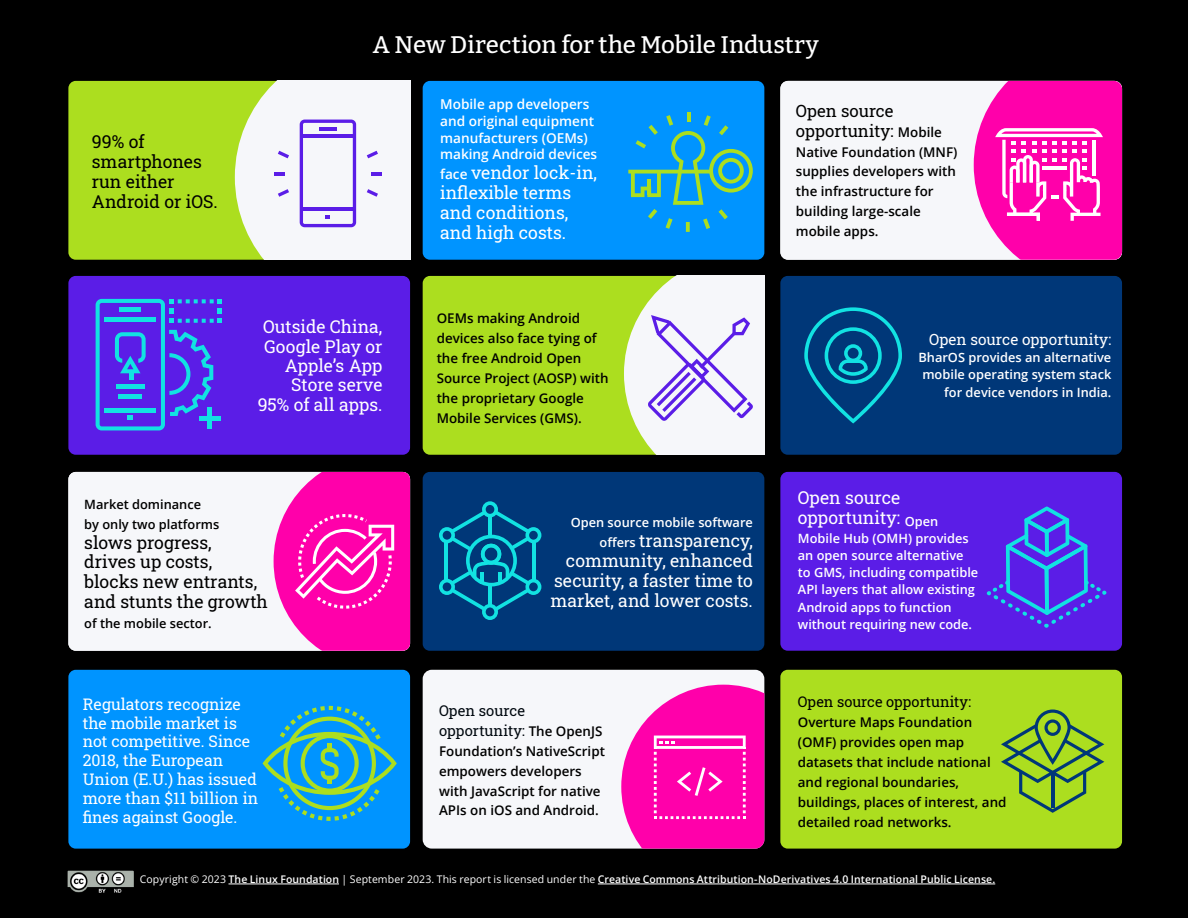
<style>
.page{position:relative;width:1188px;height:918px;background:#000}
.page>*{position:absolute;margin:0;border:0;box-sizing:border-box;transform-origin:0 0}
.t1{font:500 24px "Bitter";color:#fff}
.t2{font:17.7px/20px "Roboto Slab";color:#fff}
.t3{font:17.7px/20px "Roboto Slab";color:#000}
.t4{font:17.55px/19.4px "Roboto Slab";color:#fff;text-align:right}
.t5{font:16.8px/20px "Roboto Slab";color:#000}
.t6{font:15.9px/18.8px "Roboto Slab";color:#fff}
.t7{font:15.45px "Roboto Slab";color:#fff}
.t8{font:14.85px/20px "Roboto Slab";color:#00080f}
.t9{font:14.55px "Roboto Slab";color:#000}
.t10{font:600 13.65px/16.5px "Open Sans";color:#fff}
.t11{font:600 13.35px/20px "Open Sans";color:#000}
.t12{font:600 12.75px/17.1px "Open Sans";color:#fff}
.t13{font:600 12.75px/20px "Open Sans";color:#000}
.t14{font:600 10.5px "Open Sans";letter-spacing:.005em;color:#fff}
.s1{font-family:"Open Sans";font-weight:600;font-size:13.65px}
.s2{font-family:"Open Sans";font-weight:600;font-size:13.35px}
.s3{font-family:"Open Sans";font-weight:600;font-size:12.75px}
.s4{font-family:"Open Sans";font-weight:600;font-size:13.35px;color:#000}
.s5{font-weight:400}
</style>
<div class="page">
<div style="left:68px;top:276px;width:342px;height:179px;background:#5b1de7;border-radius:7px"></div>
<div style="left:423px;top:276px;width:341px;height:179px;background:#acde1f;border-radius:7px"></div>
<div style="left:423px;top:472px;width:341px;height:179px;background:#003778;border-radius:7px"></div>
<div style="left:423px;top:670px;width:341px;height:179px;background:#f6f7fa;border-radius:9px"></div>
<div style="left:780px;top:670px;width:342px;height:179px;background:#acde1f;border-radius:7px"></div>
<div style="left:68px;top:670px;width:342px;height:179px;background:#0094ff;border-radius:7px"></div>
<div style="left:68px;top:472px;width:342px;height:179px;background:#f6f7fa;border-radius:7px"></div>
<div style="left:780px;top:472px;width:342px;height:179px;background:#5b1de7;border-radius:7px"></div>
<div style="left:780px;top:276px;width:342px;height:179px;background:#003778;border-radius:7px"></div>
<div style="left:780px;top:81px;width:342px;height:179px;background:#f6f7fa;border-radius:8px"></div>
<div style="left:68px;top:81px;width:342px;height:179px;background:#acde1f;border-radius:7px"></div>
<div style="left:423px;top:81px;width:341px;height:179px;background:#0094ff;border-radius:7px"></div>
<svg style="left:235px;top:81px;width:175px;height:179px;background:#e7e8e7"></svg>
<svg style="left:96px;top:299px;width:126px;height:131px"></svg>
<svg style="left:274px;top:472px;width:136px;height:179px"></svg>
<svg style="left:263px;top:706px;width:134px;height:115px"></svg>
<svg style="left:686px;top:229px;width:4px;height:3px"></svg>
<svg style="left:628px;top:112px;width:125px;height:117px"></svg>
<svg style="left:624px;top:276px;width:140px;height:179px;background:#e1e2e3"></svg>
<svg style="left:439px;top:501px;width:102px;height:119px"></svg>
<hr style="left:480px;top:572px;width:4px;height:11px;background:#12e2e2">
<hr style="left:498px;top:572px;width:4px;height:11px;background:#12e2e2">
<svg style="left:621px;top:685px;width:143px;height:164px;background:#fd2ab7"></svg>
<svg style="left:974px;top:81px;width:148px;height:179px"></svg>
<svg style="left:804px;top:307px;width:98px;height:117px"></svg>
<svg style="left:987px;top:506px;width:119px;height:122px"></svg>
<svg style="left:1001px;top:710px;width:103px;height:103px"></svg>
<img style="left:68px;top:871px;width:66px;height:22px">
<hr style="left:228px;top:884px;width:111px;height:1px;background:#fff">
<hr style="left:598px;top:884px;width:397px;height:1px;background:#fff">
<h2 class="t3" style="left:92px;top:132px;width:127px">99% of smartphones run either<br>Android or iOS.</h2>
<h1 class="t1" style="left:373px;top:27px;width:447px">A New Direction for the Mobile Industry</h1>
<h3 class="t4" style="left:258px;top:317px;width:126px">Outside China,<br>Google Play or<br>Apple’s App<br>Store serve<br>95% of all apps.</h3>
<p class="t10" style="left:440px;top:96px;width:159px">Mobile app developers and original equipment manufacturers (OEMs) making Android devices</p>
<h2 class="t2" style="left:440px;top:162px;width:158px"><span class="s1">face</span> vendor lock-in, inflexible terms and conditions, and high costs.</h2>
<p class="t11" style="left:437px;top:308px;width:173px">OEMs making Android devices also face tying of the free Android Open<br>Source Project (AOSP) with the proprietary Google<br>Mobile Services (GMS).</p>
<p class="t5" style="left:796px;top:100px;width:147px">Open source opportunity: <span class="s2">Mobile</span></p>
<p class="t11" style="left:796px;top:141px;width:163px">Native Foundation (MNF) supplies developers with the infrastructure for building large-scale mobile apps.</p>
<p class="t7" style="left:929px;top:329px;width:184px">Open source opportunity:</p>
<p class="t12" style="left:918px;top:349px;width:194px;text-align:right">BharOS provides an alternative mobile operating system stack for device vendors in India.</p>
<p class="t13" style="left:84px;top:494px;width:137px">Market dominance<br>by only two platforms</p>
<h2 class="t3" style="left:84px;top:532px;width:185px">slows progress,<br>drives up costs, blocks new entrants, and stunts the growth</h2>
<p class="t13" style="left:84px;top:613px;width:129px">of the mobile sector.</p>
<p class="t6" style="left:83px;top:694px;width:177px">Regulators recognize the mobile market is not competitive. Since<br>2018, the European<br>Union (E.U.) has issued more than $11 billion in fines against Google.</p>
<p class="t12" style="left:571px;top:514px;width:184px">Open source mobile software</p>
<h2 class="t2" style="left:550px;top:530px;width:204px;text-align:right"><span class="s3">offers</span> transparency, community, enhanced security, a faster time to market, and lower costs.</h2>
<p class="t8" style="left:439px;top:700px;width:165px">Open source opportunity: <span class="s4">The OpenJS</span></p>
<p class="t11" style="left:439px;top:741px;width:167px">Foundation’s NativeScript empowers developers with JavaScript for native<br>APIs on iOS and Android.</p>
<h2 class="t2" style="left:798px;top:488px;width:142px">Open source opportunity: <sub>Open</sub></h2>
<p class="t12" style="left:798px;top:530px;width:182px">Mobile Hub (OMH) provides an open source alternative to GMS, including compatible<br>API layers that allow existing<br>Android apps to function without requiring new code.</p>
<p class="t9" style="left:798px;top:692px;width:175px">Open source opportunity:</p>
<p class="t11" style="left:798px;top:712px;width:210px">Overture Maps Foundation (OMF) provides open map datasets that include national and regional boundaries, buildings, places of interest, and detailed road networks.</p>
<p class="t14" style="left:140px;top:872px;width:857px"><span class="s5">Copyright © 2023</span> The Linux Foundation <span class="s5">| September 2023. This report is licensed under the</span> Creative Commons Attribution-NoDerivatives 4.0 International Public License.</p>
</div>
